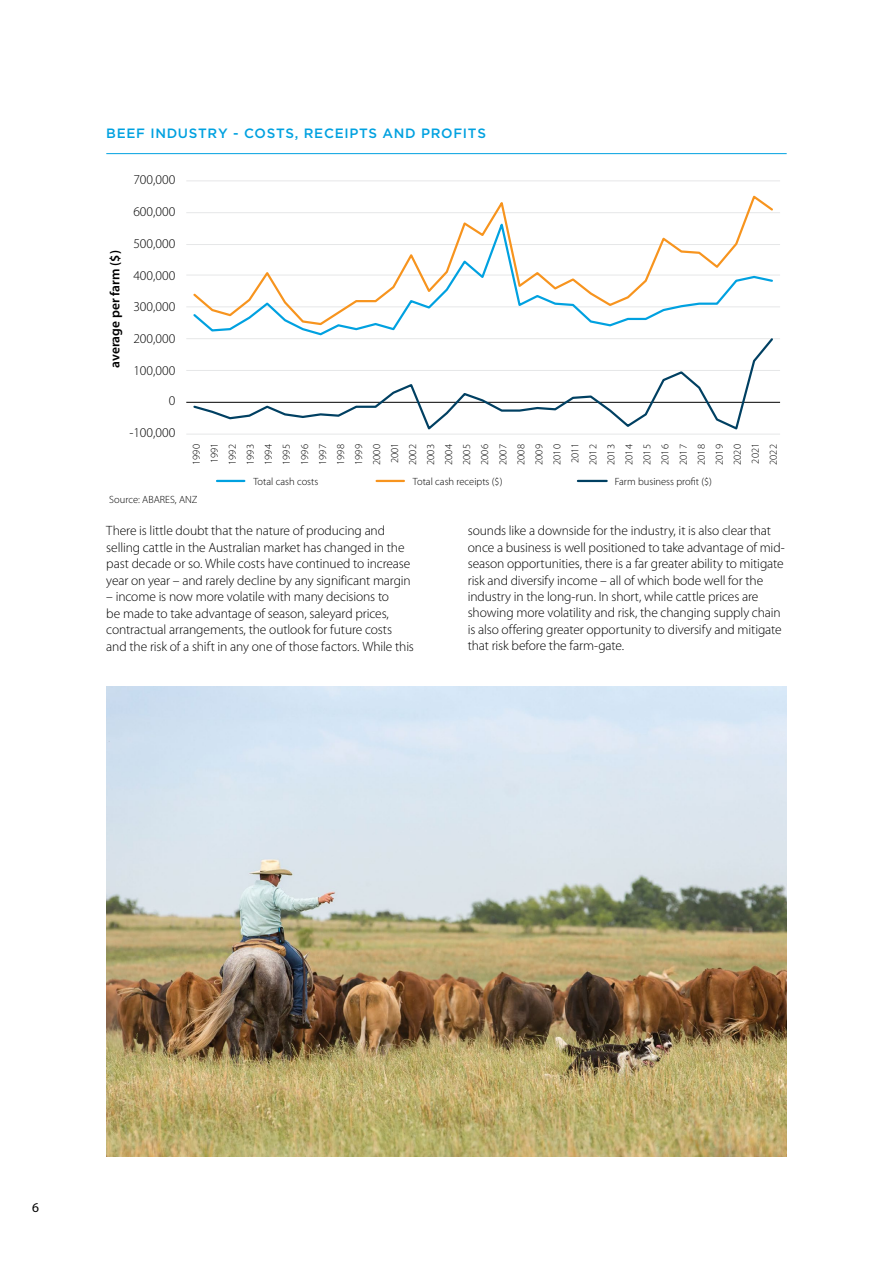
<style>
.page{position:relative;width:893px;height:1263px;background:#fff}
.page>*{position:absolute;margin:0;border:0;box-sizing:border-box;transform-origin:0 0}
.t1{font:300 13.5px/16.5px "Myriad Pro";letter-spacing:-.01em;color:#000}
.t2{font:500 13.5px "Gotham";letter-spacing:.05em;color:#00a1e0}
.t3{font:600 13.5px "Myriad Pro";color:#000}
.t4{font:13.5px "Myriad Pro";color:#000}
.t5{font:300 10.5px/18px "Myriad Pro";color:#000}
</style>
<div class="page">
<img style="left:106px;top:687px;width:681px;height:470px">
<hr style="left:186px;top:434px;width:594px;height:1px;background:#e6e7e8">
<hr style="left:186px;top:370px;width:594px;height:1px;background:#e6e7e8">
<hr style="left:186px;top:338px;width:594px;height:1px;background:#e6e7e8">
<hr style="left:186px;top:306px;width:594px;height:1px;background:#e6e7e8">
<hr style="left:186px;top:275px;width:594px;height:1px;background:#e6e7e8">
<hr style="left:186px;top:244px;width:594px;height:1px;background:#e6e7e8">
<hr style="left:186px;top:212px;width:594px;height:1px;background:#e6e7e8">
<hr style="left:186px;top:180px;width:594px;height:1px;background:#e6e7e8">
<hr style="left:186px;top:402px;width:594px;height:1px;background:#000">
<svg style="left:205px;top:326px;width:406px;height:10px"></svg>
<svg style="left:191px;top:195px;width:584px;height:131px"></svg>
<svg style="left:192px;top:338px;width:583px;height:92px"></svg>
<hr style="left:217px;top:480px;width:27px;height:2px;background:#00a1e0">
<hr style="left:377px;top:480px;width:27px;height:2px;background:#f7941e">
<hr style="left:578px;top:480px;width:29px;height:2px;background:#004062">
<hr style="left:106px;top:153px;width:681px;height:1px;background:#00a1e0">
<p class="t2" style="left:106px;top:126px;width:381px">BEEF INDUSTRY - COSTS, RECEIPTS AND PROFITS</p>
<p class="t1" style="left:133px;top:172px;width:43px">700,000</p>
<p class="t3" style="left:106px;top:368px;width:119px;rotate:-90deg">average per farm ($)</p>
<p class="t1" style="left:133px;top:203px;width:43px">600,000</p>
<p class="t1" style="left:133px;top:235px;width:43px">500,000</p>
<p class="t1" style="left:133px;top:267px;width:43px">400,000</p>
<p class="t1" style="left:133px;top:299px;width:43px">300,000</p>
<p class="t1" style="left:133px;top:331px;width:43px">200,000</p>
<p class="t1" style="left:133px;top:362px;width:43px">100,000</p>
<p class="t1" style="left:169px;top:393px;width:8px">0</p>
<p class="t1" style="left:129px;top:425px;width:47px">-100,000</p>
<p class="t5" style="left:187px;top:465px;width:23px;rotate:-90deg">1990<br>1991<br>1992<br>1993<br>1994<br>1995<br>1996<br>1997<br>1998<br>1999<br>2000<br>2001<br>2002<br>2003<br>2004<br>2005<br>2006<br>2007<br>2008<br>2009<br>2010<br>2011<br>2012<br>2013<br>2014<br>2015<br>2016<br>2017<br>2018<br>2019<br>2020<br>2021<br>2022</p>
<p class="t5" style="left:253px;top:473px;width:66px">Total cash costs</p>
<p class="t5" style="left:413px;top:473px;width:91px">Total cash receipts ($)</p>
<p class="t5" style="left:615px;top:473px;width:99px">Farm business profit ($)</p>
<p class="t5" style="left:109px;top:491px;width:90px">Source: ABARES, ANZ</p>
<p class="t1" style="left:106px;top:522px;width:306px">There is little doubt that the nature of producing and selling cattle in the Australian market has changed in the past decade or so. While costs have continued to increase year on year – and rarely decline by any significant margin</p>
<p class="t1" style="left:106px;top:588px;width:309px">– income is now more volatile with many decisions to<br>be made to take advantage of season, saleyard prices, contractual arrangements, the outlook for future costs and the risk of a shift in any one of those factors. While this</p>
<p class="t1" style="left:468px;top:522px;width:318px">sounds like a downside for the industry, it is also clear that once a business is well positioned to take advantage of mid&shy;season opportunities, there is a far greater ability to mitigate risk and diversify income – all of which bode well for the industry in the long-run. In short, while cattle prices are showing more volatility and risk, the changing supply chain is also offering greater opportunity to diversify and mitigate that risk before the farm-gate.</p>
<p class="t4" style="left:32px;top:1199px;width:8px">6</p>
</div>
